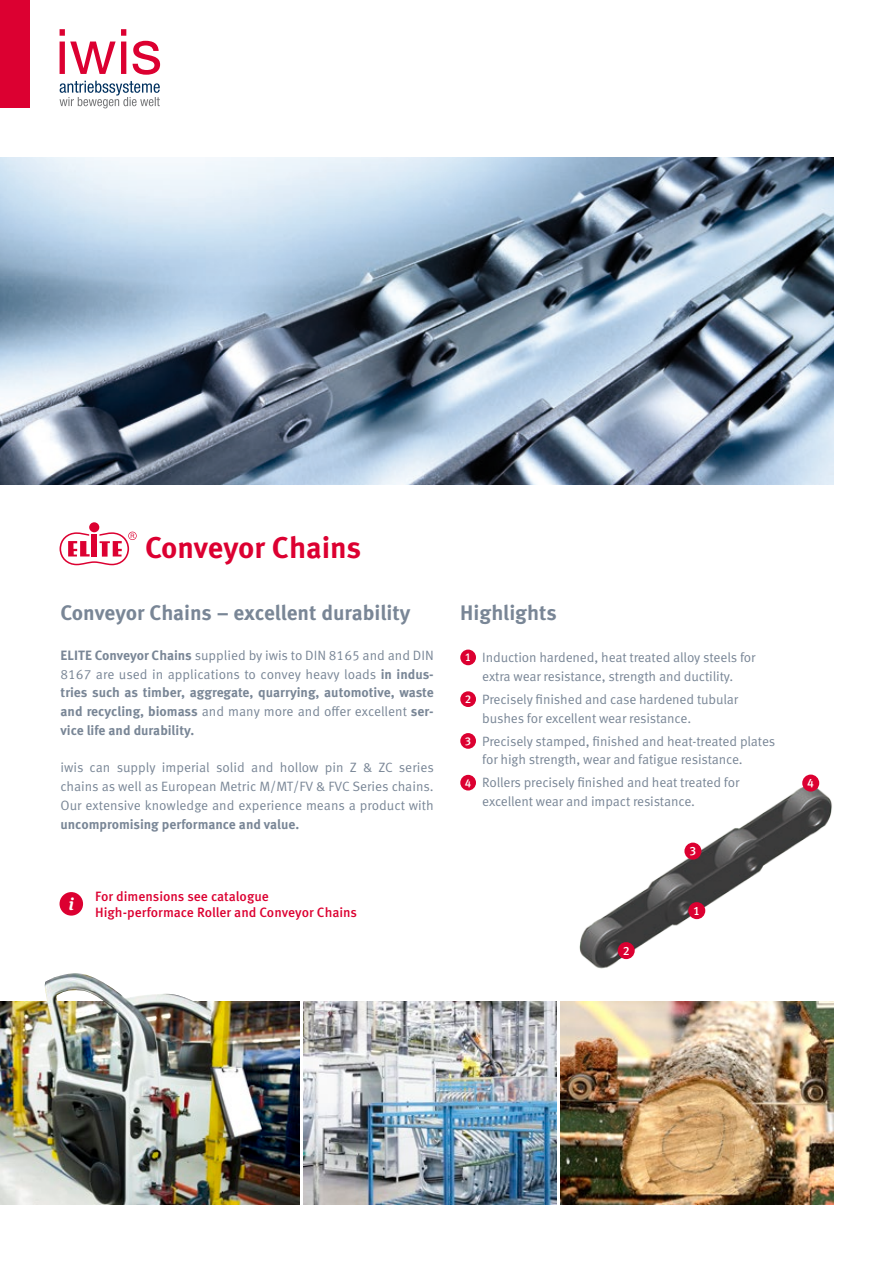
<style>
.page{position:relative;width:893px;height:1263px;background:#fff}
.page>*{position:absolute;margin:0;border:0;box-sizing:border-box;transform-origin:0 0}
.t1{font:700 30px "Meta OT";letter-spacing:-.005em;color:#dc0031}
.t2{font:700 21px "Meta OT";color:#798696}
.t3{font:italic 700 17.1px "Meta Serif Pro";color:#fff}
.t4{font:13.5px/18.8px "Meta OT";letter-spacing:-.01em;color:#798696}
.t5{font:700 13.5px/18.8px "Meta OT";color:#798696;text-align:justify}
.t6{font:500 13.5px/16.5px "Meta OT";color:#dc0031}
.t7{font:500 12.15px "Meta OT";color:#fff}
.s1{font-weight:400}
.s2{font-weight:500;font-size:11.4px;color:#fff}
</style>
<div class="page">
<div style="left:460px;top:649px;width:16px;height:16px;background:#dc0031;border-radius:50%"></div>
<div style="left:460px;top:691px;width:16px;height:16px;background:#dc0031;border-radius:50%"></div>
<div style="left:460px;top:733px;width:16px;height:16px;background:#dc0031;border-radius:50%"></div>
<div style="left:460px;top:775px;width:16px;height:15px;background:#dc0031;border-radius:50%"></div>
<div style="left:60px;top:892px;width:23px;height:24px;background:#dc0031;border-radius:50%"></div>
<svg style="left:60px;top:81px;width:100px;height:27px"></svg>
<svg style="left:60px;top:29px;width:100px;height:46px"></svg>
<div style="left:0;top:0;width:30px;height:108px;background:#dc0031"></div>
<img style="left:0;top:157px;width:833px;height:328px">
<img style="left:579px;top:775px;width:253px;height:194px">
<div style="left:618px;top:942px;width:17px;height:17px;background:#dc0031;border-radius:50%"></div>
<div style="left:684px;top:842px;width:17px;height:18px;background:#dc0031;border-radius:50%"></div>
<div style="left:802px;top:774px;width:17px;height:17px;background:#dc0031;border-radius:50%"></div>
<div style="left:688px;top:902px;width:17px;height:17px;background:#dc0031;border-radius:50%"></div>
<div style="left:89px;top:522px;width:10px;height:10px;background:#dc0031;border-radius:50%"></div>
<svg style="left:60px;top:532px;width:77px;height:33px"></svg>
<img style="left:304px;top:1001px;width:252px;height:203px">
<img style="left:560px;top:1001px;width:273px;height:203px">
<img style="left:0;top:1002px;width:300px;height:202px">
<img style="left:45px;top:973px;width:163px;height:68px">
<h1 class="t1" style="left:145px;top:528px;width:218px">Conveyor Chains</h1>
<h2 class="t2" style="left:61px;top:599px;width:351px">Conveyor Chains – excellent durability</h2>
<p class="t5" style="left:61px;top:646px;width:375px">ELITE Conveyor Chains <span class="s1">supplied by iwis to DIN 8165 and and DIN 8167 are used in applications to convey heavy loads</span> in indus&shy;tries such as timber, aggregate, quarrying, automotive, waste and recycling, biomass <span class="s1">and many more and offer excellent</span> ser&shy;vice life and durability.</p>
<p class="t4" style="left:61px;top:758px;width:375px;text-align:justify">iwis can supply imperial solid and hollow pin Z &amp; ZC series chains as well as European Metric M/MT/FV &amp; FVC Series chains.<br>Our extensive knowledge and experience means a product with</p>
<p class="t5" style="left:61px;top:815px;width:240px">uncompromising performance and value.</p>
<p class="t3" style="left:69px;top:891px;width:7px">i</p>
<p class="t6" style="left:95px;top:888px;width:263px">For dimensions see catalogue<br>High-performace Roller and Conveyor Chains</p>
<h2 class="t2" style="left:460px;top:599px;width:98px">Highlights</h2>
<p class="t4" style="left:465px;top:648px;width:292px;text-align:center"><span class="s2">1</span> Induction hardened, heat treated alloy steels for extra wear resistance, strength and ductility.</p>
<p class="t4" style="left:482px;top:690px;width:257px;text-indent:-17px"><span class="s2">2</span> Precisely finished and case hardened tubular bushes for excellent wear resistance.</p>
<p class="t4" style="left:482px;top:732px;width:295px;text-indent:-17px"><span class="s2">3</span> Precisely stamped, finished and heat-treated plates for high strength, wear and fatigue resistance.</p>
<p class="t4" style="left:482px;top:774px;width:259px;text-indent:-17px"><span class="s2">4</span> Rollers precisely finished and heat treated for excellent wear and impact resistance.</p>
<p class="t7" style="left:689px;top:843px;width:8px">3</p>
<p class="t7" style="left:623px;top:943px;width:8px">2</p>
<p class="t7" style="left:693px;top:903px;width:8px">1</p>
<p class="t7" style="left:807px;top:775px;width:8px">4</p>
</div>
